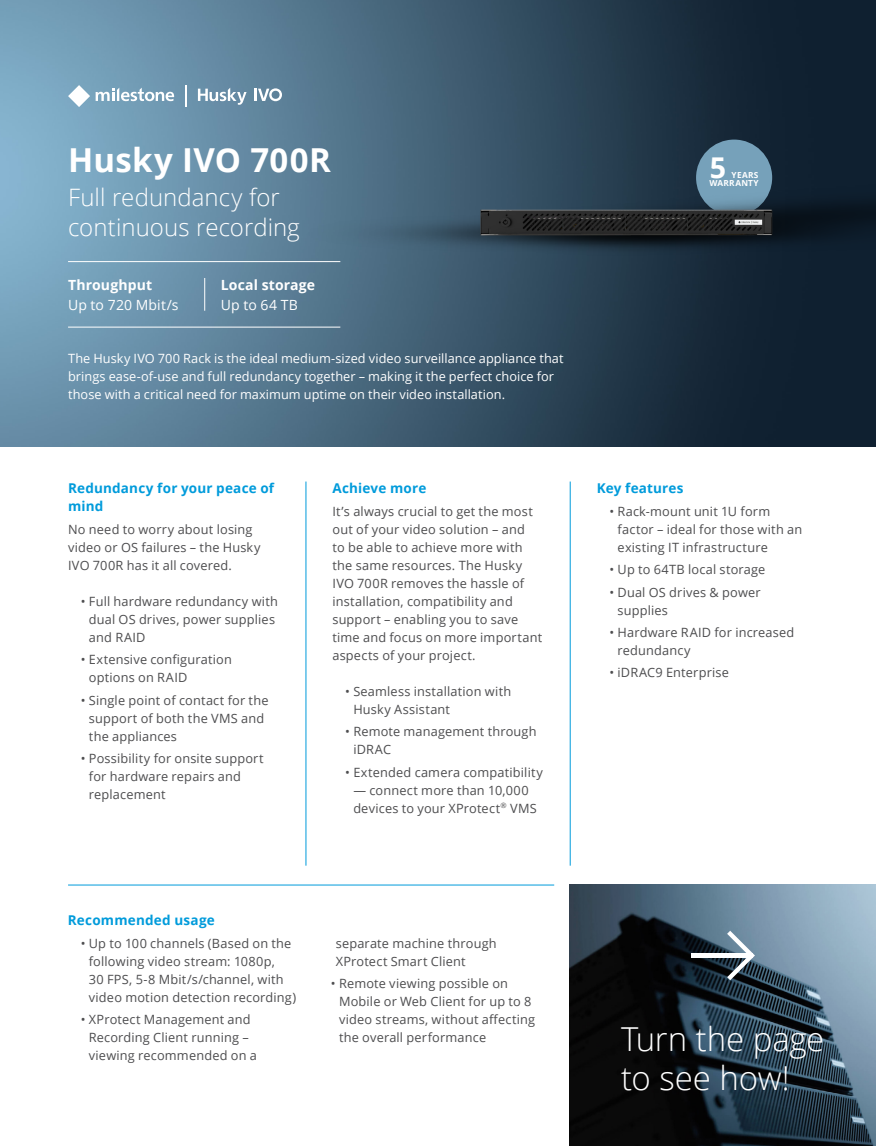
<style>
.page{position:relative;width:876px;height:1146px;background:#fff}
.page>*{position:absolute;margin:0;border:0;box-sizing:border-box;transform-origin:0 0}
.Thin_Header{font:300 33px/39px "Open Sans";letter-spacing:-.01em;color:#fff}
.Thin_Header-2{font:700 33px "Open Sans";letter-spacing:.01em;color:#fff}
.Thin_Header-3{font:700 28.65px "Open Sans";color:#fff}
.Thin_Header-4{font:300 24px/30px "Open Sans";color:#fff}
.Body_Text{font:700 14.1px "Open Sans";letter-spacing:.01em;color:#fff}
.Body_Text-2{font:14.1px "Open Sans";letter-spacing:.005em;color:#fff}
.Sub_Header{font:700 13.5px/18px "Open Sans";letter-spacing:.015em;color:#009bdb}
.Bullets_2{font:12.75px/18px "Open Sans";letter-spacing:.015em;color:#4d4d4f}
.Body_Text-3{font:12.75px/18px "Open Sans";letter-spacing:.015em;color:#4d4d4f}
.Thin_Header-5{font:12.75px/18px "Open Sans";letter-spacing:.005em;color:#fff}
.Thin_Header-6{font:700 8.25px/8.2px "Open Sans";letter-spacing:.035em;color:#fff;text-align:right}
</style>
<div class="page">
<img style="left:570px;top:884px;width:305px;height:261px">
<svg style="left:727px;top:930px;width:28px;height:50px"></svg>
<hr style="left:691px;top:953px;width:61px;height:4px;background:#fff">
<img style="left:0;top:0;width:875px;height:446px">
<hr style="left:68px;top:884px;width:486px;height:1px;background:#009bdb">
<hr style="left:306px;top:481px;width:1px;height:384px;background:#009bdb">
<hr style="left:570px;top:481px;width:1px;height:384px;background:#009bdb">
<img style="left:306px;top:176px;width:569px;height:80px">
<img style="left:439px;top:85px;width:365px;height:251px">
<svg style="left:68px;top:85px;width:22px;height:22px"></svg>
<hr style="left:185px;top:85px;width:2px;height:22px;background:#fff">
<svg style="left:96px;top:88px;width:78px;height:13px"></svg>
<svg style="left:198px;top:88px;width:48px;height:17px"></svg>
<svg style="left:254px;top:88px;width:28px;height:13px"></svg>
<hr style="left:204px;top:278px;width:1px;height:33px;background:#fff">
<hr style="left:68px;top:261px;width:272px;height:1px;background:#fff">
<hr style="left:68px;top:327px;width:272px;height:1px;background:#fff">
<p class="Thin_Header-2" style="left:68px;top:137px;width:264px">Husky IVO 700R</p>
<p class="Thin_Header-4" style="left:68px;top:181px;width:233px">Full redundancy for continuous recording</p>
<p class="Body_Text" style="left:68px;top:275px;width:86px">Throughput</p>
<p class="Body_Text-2" style="left:68px;top:295px;width:112px">Up to 720 Mbit/s</p>
<p class="Body_Text" style="left:221px;top:275px;width:96px">Local storage</p>
<p class="Body_Text-2" style="left:221px;top:295px;width:79px">Up to 64 TB</p>
<p class="Thin_Header-5" style="left:68px;top:349px;width:497px">The Husky IVO 700 Rack is the ideal medium-sized video surveillance appliance that brings ease-of-use and full redundancy together – making it the perfect choice for those with a critical need for maximum uptime on their video installation.</p>
<p class="Sub_Header" style="left:68px;top:479px;width:208px">Redundancy for your peace of mind</p>
<p class="Body_Text-3" style="left:68px;top:520px;width:194px">No need to worry about losing video or OS failures – the Husky<br>IVO 700R has it all covered.</p>
<p class="Bullets_2" style="left:89px;top:592px;width:191px;text-indent:-8px">• Full hardware redundancy with dual OS drives, power supplies and RAID</p>
<p class="Bullets_2" style="left:89px;top:650px;width:144px;text-indent:-8px">• Extensive configuration options on RAID</p>
<p class="Bullets_2" style="left:89px;top:690px;width:181px;text-indent:-8px">• Single point of contact for the support of both the VMS and the appliances</p>
<p class="Bullets_2" style="left:89px;top:749px;width:176px;text-indent:-8px">• Possibility for onsite support for hardware repairs and replacement</p>
<p class="Sub_Header" style="left:332px;top:479px;width:95px">Achieve more</p>
<p class="Body_Text-3" style="left:332px;top:502px;width:211px">It’s always crucial to get the most out of your video solution – and<br>to be able to achieve more with the same resources. The Husky<br>IVO 700R removes the hassle of installation, compatibility and support – enabling you to save time and focus on more important aspects of your project.</p>
<p class="Bullets_2" style="left:353px;top:682px;width:159px;text-indent:-8px">• Seamless installation with<br>Husky Assistant</p>
<p class="Bullets_2" style="left:353px;top:722px;width:185px;text-indent:-8px">• Remote management through iDRAC</p>
<p class="Bullets_2" style="left:345px;top:762px;width:199px">• Extended camera compatibility</p>
<p class="Bullets_2" style="left:353px;top:780px;width:185px">— connect more than 10,000 devices to your XProtect<sup>®</sup> VMS</p>
<p class="Thin_Header-3" style="left:709px;top:147px;width:18px">5</p>
<p class="Thin_Header-6" style="left:709px;top:170px;width:51px">YEARS<br>WARRANTY</p>
<p class="Sub_Header" style="left:596px;top:479px;width:88px">Key features</p>
<p class="Bullets_2" style="left:617px;top:502px;width:186px;text-indent:-8px">• Rack-mount unit 1U form factor – ideal for those with an existing IT infrastructure</p>
<p class="Bullets_2" style="left:609px;top:560px;width:157px">• Up to 64TB local storage</p>
<p class="Bullets_2" style="left:617px;top:582px;width:145px;text-indent:-8px">• Dual OS drives &amp; power supplies</p>
<p class="Bullets_2" style="left:617px;top:623px;width:178px;text-indent:-8px">• Hardware RAID for increased redundancy</p>
<p class="Bullets_2" style="left:609px;top:663px;width:121px">• iDRAC9 Enterprise</p>
<p class="Sub_Header" style="left:68px;top:911px;width:148px">Recommended usage</p>
<p class="Bullets_2" style="left:89px;top:934px;width:209px;text-indent:-8px">• Up to 100 channels (Based on the following video stream: 1080p,<br>30 FPS, 5-8 Mbit/s/channel, with video motion detection recording)</p>
<p class="Bullets_2" style="left:89px;top:1010px;width:170px;text-indent:-8px">• XProtect Management and<br>Recording Client running – viewing recommended on a</p>
<p class="Bullets_2" style="left:336px;top:934px;width:162px">separate machine through<br>XProtect Smart Client</p>
<p class="Bullets_2" style="left:339px;top:974px;width:198px;text-indent:-8px">• Remote viewing possible on<br>Mobile or Web Client for up to 8 video streams, without affecting the overall performance</p>
<p class="Thin_Header" style="left:621px;top:1018px;width:204px">Turn the page to see how!</p>
</div>
